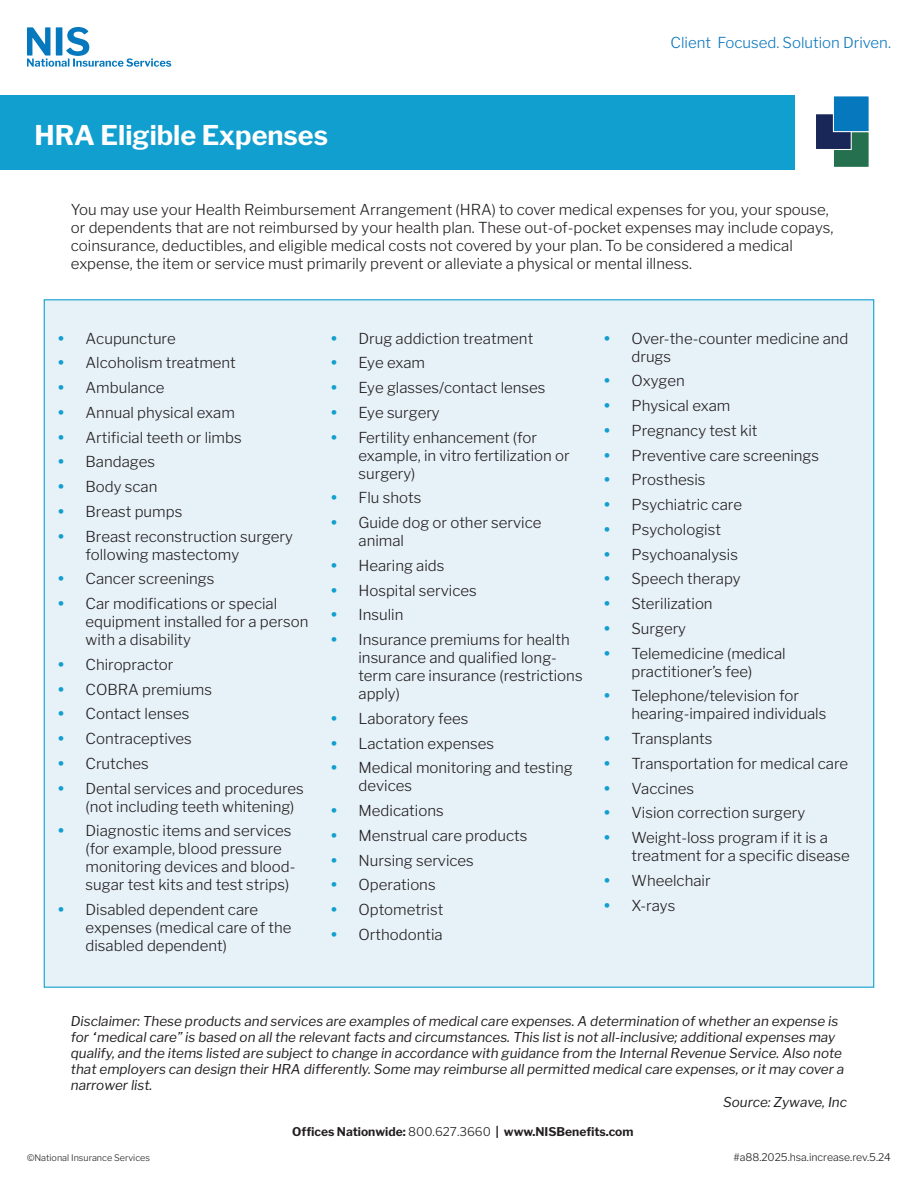
<style>
.page{position:relative;width:918px;height:1188px;background:#fff}
.page>*{position:absolute;margin:0;border:0;box-sizing:border-box;transform-origin:0 0}
.t1{font:700 27px "Libre Franklin";color:#fff}
.t2{font:300 15px/18px "Libre Franklin";color:#231f20}
.t3{font:300 15px "Libre Franklin";color:#0d78bd}
.t4{font:italic 13.5px "Libre Franklin";color:#231f20}
.t5{font:700 12px "Libre Franklin";color:#231f20}
.t6{font:300 10.5px "Libre Franklin";color:#231f20}
.t7{font:300 9px "Libre Franklin";color:#231f20}
.s1{font-weight:900;color:#119fcf}
.s2{font-weight:300}
</style>
<div class="page">
<svg style="left:27px;top:27px;width:144px;height:40px"></svg>
<div style="left:44px;top:299px;width:830px;height:689px;background:#e7f1f8;border:1px solid #119fcf"></div>
<div style="left:0;top:95px;width:795px;height:75px;background:#119fcf"></div>
<div style="left:833px;top:132px;width:36px;height:35px;background:#25704f"></div>
<div style="left:833px;top:131px;width:37px;height:37px;border:1px solid #fff"></div>
<div style="left:815px;top:114px;width:36px;height:36px;background:#182757"></div>
<div style="left:815px;top:113px;width:37px;height:37px;border:1px solid #fff"></div>
<div style="left:833px;top:96px;width:36px;height:36px;background:#0678bd"></div>
<div style="left:833px;top:95px;width:37px;height:37px;border:1px solid #fff"></div>
<h1 class="t1" style="left:34px;top:119px;width:295px">HRA Eligible Expenses</h1>
<p class="t3" style="left:671px;top:34px;width:222px">Client Focused. Solution Driven.</p>
<p class="t2" style="left:71px;top:200px;width:764px">You may use your Health Reimbursement Arrangement (HRA) to cover medical expenses for you, your spouse, or dependents that are not reimbursed by your health plan. These out-of-pocket expenses may include copays, coinsurance, deductibles, and eligible medical costs not covered by your plan. To be considered a medical expense, the item or service must primarily prevent or alleviate a physical or mental illness.</p>
<p class="t2" style="left:59px;top:329px;width:119px"><span class="s1">•</span> Acupuncture</p>
<p class="t2" style="left:59px;top:354px;width:179px"><span class="s1">•</span> Alcoholism treatment</p>
<p class="t2" style="left:59px;top:379px;width:107px"><span class="s1">•</span> Ambulance</p>
<p class="t2" style="left:59px;top:404px;width:178px"><span class="s1">•</span> Annual physical exam</p>
<p class="t2" style="left:59px;top:428px;width:185px"><span class="s1">•</span> Artificial teeth or limbs</p>
<p class="t2" style="left:59px;top:453px;width:98px"><span class="s1">•</span> Bandages</p>
<p class="t2" style="left:59px;top:478px;width:100px"><span class="s1">•</span> Body scan</p>
<p class="t2" style="left:59px;top:503px;width:125px"><span class="s1">•</span> Breast pumps</p>
<p class="t2" style="left:86px;top:527px;width:209px;text-indent:-27px"><span class="s1">•</span> Breast reconstruction surgery following mastectomy</p>
<p class="t2" style="left:59px;top:570px;width:157px"><span class="s1">•</span> Cancer screenings</p>
<p class="t2" style="left:86px;top:595px;width:224px;text-indent:-27px"><span class="s1">•</span> Car modifications or special equipment installed for a person with a disability</p>
<p class="t2" style="left:59px;top:656px;width:116px"><span class="s1">•</span> Chiropractor</p>
<p class="t2" style="left:59px;top:680px;width:155px"><span class="s1">•</span> COBRA premiums</p>
<p class="t2" style="left:59px;top:705px;width:132px"><span class="s1">•</span> Contact lenses</p>
<p class="t2" style="left:59px;top:730px;width:135px"><span class="s1">•</span> Contraceptives</p>
<p class="t2" style="left:59px;top:755px;width:92px"><span class="s1">•</span> Crutches</p>
<p class="t2" style="left:86px;top:779px;width:220px;text-indent:-27px"><span class="s1">•</span> Dental services and procedures (not including teeth whitening)</p>
<p class="t2" style="left:86px;top:822px;width:211px;text-indent:-27px"><span class="s1">•</span> Diagnostic items and services (for example, blood pressure monitoring devices and blood&shy;sugar test kits and test strips)</p>
<p class="t2" style="left:86px;top:901px;width:208px;text-indent:-27px"><span class="s1">•</span> Disabled dependent care expenses (medical care of the disabled dependent)</p>
<p class="t2" style="left:332px;top:329px;width:203px"><span class="s1">•</span> Drug addiction treatment</p>
<p class="t2" style="left:332px;top:354px;width:95px"><span class="s1">•</span> Eye exam</p>
<p class="t2" style="left:332px;top:379px;width:215px"><span class="s1">•</span> Eye glasses/contact lenses</p>
<p class="t2" style="left:332px;top:404px;width:110px"><span class="s1">•</span> Eye surgery</p>
<p class="t2" style="left:359px;top:428px;width:213px;text-indent:-27px"><span class="s1">•</span> Fertility enhancement (for example, in vitro fertilization or surgery)</p>
<p class="t2" style="left:332px;top:489px;width:91px"><span class="s1">•</span> Flu shots</p>
<p class="t2" style="left:359px;top:514px;width:184px;text-indent:-27px"><span class="s1">•</span> Guide dog or other service animal</p>
<p class="t2" style="left:332px;top:557px;width:114px"><span class="s1">•</span> Hearing aids</p>
<p class="t2" style="left:332px;top:581px;width:147px"><span class="s1">•</span> Hospital services</p>
<p class="t2" style="left:332px;top:606px;width:73px"><span class="s1">•</span> Insulin</p>
<p class="t2" style="left:359px;top:631px;width:226px;text-indent:-27px"><span class="s1">•</span> Insurance premiums for health insurance and qualified long&shy;term care insurance (restrictions apply)</p>
<p class="t2" style="left:332px;top:710px;width:139px"><span class="s1">•</span> Laboratory fees</p>
<p class="t2" style="left:332px;top:734px;width:164px"><span class="s1">•</span> Lactation expenses</p>
<p class="t2" style="left:359px;top:759px;width:216px;text-indent:-27px"><span class="s1">•</span> Medical monitoring and testing devices</p>
<p class="t2" style="left:332px;top:802px;width:114px"><span class="s1">•</span> Medications</p>
<p class="t2" style="left:332px;top:827px;width:198px"><span class="s1">•</span> Menstrual care products</p>
<p class="t2" style="left:332px;top:851px;width:144px"><span class="s1">•</span> Nursing services</p>
<p class="t2" style="left:332px;top:876px;width:106px"><span class="s1">•</span> Operations</p>
<p class="t2" style="left:332px;top:901px;width:113px"><span class="s1">•</span> Optometrist</p>
<p class="t2" style="left:332px;top:926px;width:113px"><span class="s1">•</span> Orthodontia</p>
<p class="t2" style="left:631px;top:329px;width:219px;text-indent:-27px"><span class="s1">•</span> Over-the-counter medicine and drugs</p>
<p class="t2" style="left:604px;top:372px;width:82px"><span class="s1">•</span> Oxygen</p>
<p class="t2" style="left:604px;top:397px;width:127px"><span class="s1">•</span> Physical exam</p>
<p class="t2" style="left:604px;top:422px;width:155px"><span class="s1">•</span> Pregnancy test kit</p>
<p class="t2" style="left:604px;top:446px;width:216px"><span class="s1">•</span> Preventive care screenings</p>
<p class="t2" style="left:604px;top:471px;width:102px"><span class="s1">•</span> Prosthesis</p>
<p class="t2" style="left:604px;top:496px;width:139px"><span class="s1">•</span> Psychiatric care</p>
<p class="t2" style="left:604px;top:521px;width:118px"><span class="s1">•</span> Psychologist</p>
<p class="t2" style="left:604px;top:545px;width:135px"><span class="s1">•</span> Psychoanalysis</p>
<p class="t2" style="left:604px;top:570px;width:138px"><span class="s1">•</span> Speech therapy</p>
<p class="t2" style="left:604px;top:595px;width:110px"><span class="s1">•</span> Sterilization</p>
<p class="t2" style="left:604px;top:620px;width:83px"><span class="s1">•</span> Surgery</p>
<p class="t2" style="left:604px;top:644px;width:183px;text-align:center"><span class="s1">•</span> Telemedicine (medical practitioner’s fee)</p>
<p class="t2" style="left:631px;top:687px;width:196px;text-indent:-27px"><span class="s1">•</span> Telephone/television for hearing-impaired individuals</p>
<p class="t2" style="left:604px;top:730px;width:109px"><span class="s1">•</span> Transplants</p>
<p class="t2" style="left:604px;top:755px;width:245px"><span class="s1">•</span> Transportation for medical care</p>
<p class="t2" style="left:604px;top:779px;width:91px"><span class="s1">•</span> Vaccines</p>
<p class="t2" style="left:604px;top:804px;width:202px"><span class="s1">•</span> Vision correction surgery</p>
<p class="t2" style="left:631px;top:829px;width:220px;text-indent:-27px"><span class="s1">•</span> Weight-loss program if it is a treatment for a specific disease</p>
<p class="t2" style="left:604px;top:872px;width:108px"><span class="s1">•</span> Wheelchair</p>
<p class="t2" style="left:604px;top:896px;width:72px"><span class="s1">•</span> X-rays</p>
<p class="t4" style="left:71px;top:1013px;width:769px">Disclaimer: These products and services are examples of medical care expenses. A determination of whether an expense is</p>
<p class="t4" style="left:71px;top:1029px;width:766px">for “medical care” is based on all the relevant facts and circumstances. This list is not all-inclusive; additional expenses may</p>
<p class="t4" style="left:71px;top:1045px;width:773px">qualify, and the items listed are subject to change in accordance with guidance from the Internal Revenue Service. Also note</p>
<p class="t4" style="left:71px;top:1061px;width:775px">that employers can design their HRA differently. Some may reimburse all permitted medical care expenses, or it may cover a</p>
<p class="t4" style="left:71px;top:1077px;width:83px">narrower list.</p>
<p class="t4" style="left:723px;top:1094px;width:125px">Source: Zywave, Inc</p>
<p class="t5" style="left:292px;top:1124px;width:343px">Offices Nationwide: <span class="s2">800.627.3660</span> | www.NISBenefits.com</p>
<p class="t7" style="left:27px;top:1152px;width:125px">©National Insurance Services</p>
<p class="t6" style="left:733px;top:1151px;width:159px">#a88.2025.hsa.increase.rev.5.24</p>
</div>
